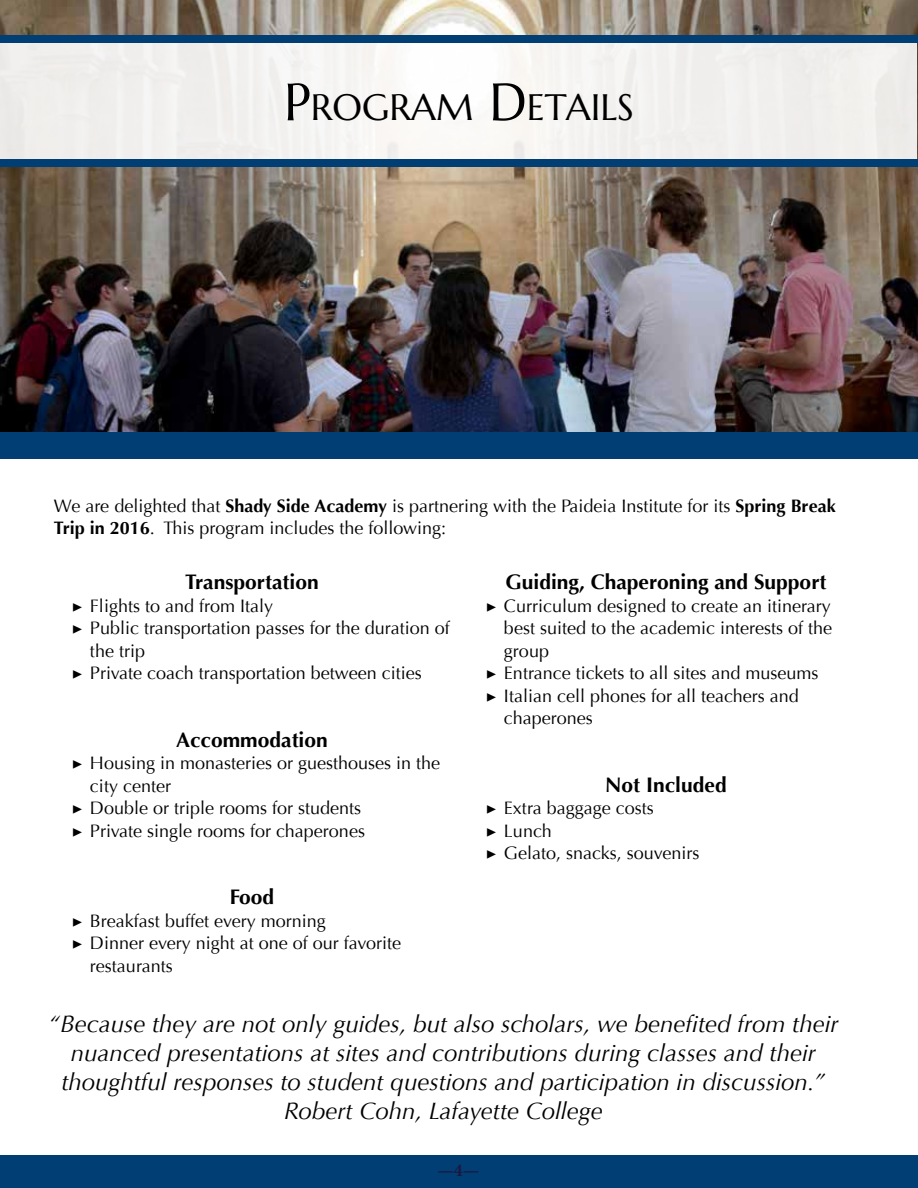
<style>
.page{position:relative;width:918px;height:1188px;background:#fff}
.page>*{position:absolute;margin:0;border:0;box-sizing:border-box;transform-origin:0 0}
.t1{font:36.75px "Marcellus SC";color:#000}
.t2{font:italic 24px/28.8px "Optima";color:#000;text-align:center}
.t3{font:700 21px "Optima";color:#000}
.t4{font:18px/22.5px "Optima";color:#000}
.t5{font:700 18px "Minion Pro";color:#1c1740}
.s1{font-size:52.5px}
.s2{font-weight:700}
.s3{font-family:"Minion Pro"}
</style>
<div class="page">
<div style="left:0;top:0;width:918px;height:459px;background:#003e74"></div>
<div style="left:0;top:1156px;width:918px;height:32px;background:#003e74"></div>
<img style="left:0;top:0;width:918px;height:432px">
<div style="left:0;top:42px;width:917px;height:121px;background:#f2f1f0"></div>
<div style="left:1px;top:159px;width:917px;height:8px;background:#003e74"></div>
<div style="left:0;top:35px;width:918px;height:7px;background:#003e74"></div>
<h1 class="t1" style="left:284px;top:85px;width:352px"><span class="s1">P</span>ROGRAM <span class="s1">D</span> ETAILS</h1>
<p class="t4" style="left:54px;top:496px;width:783px;line-height:21.6px">We are delighted that <span class="s2">Shady Side Academy</span> is partnering with the Paideia Institute for its <span class="s2">Spring Break<br>Trip in 2016</span>. This program includes the following:</p>
<p class="t3" style="left:185px;top:570px;width:135px">Transportation</p>
<p class="t4" style="left:72px;top:595px;width:203px"><span class="s3">▶</span> Flights to and from Italy</p>
<p class="t4" style="left:72px;top:617px;width:379px"><span class="s3">▶</span> Public transportation passes for the duration of</p>
<p class="t4" style="left:90px;top:640px;width:57px">the trip</p>
<p class="t4" style="left:72px;top:662px;width:351px"><span class="s3">▶</span> Private coach transportation between cities</p>
<p class="t3" style="left:176px;top:727px;width:153px">Accommodation</p>
<p class="t4" style="left:72px;top:752px;width:370px"><span class="s3">▶</span> Housing in monasteries or guesthouses in the</p>
<p class="t4" style="left:90px;top:775px;width:83px">city center</p>
<p class="t4" style="left:72px;top:797px;width:291px"><span class="s3">▶</span> Double or triple rooms for students</p>
<p class="t4" style="left:72px;top:820px;width:295px"><span class="s3">▶</span> Private single rooms for chaperones</p>
<p class="t3" style="left:230px;top:885px;width:46px">Food</p>
<p class="t4" style="left:72px;top:910px;width:255px"><span class="s3">▶</span> Breakfast buffet every morning</p>
<p class="t4" style="left:72px;top:932px;width:331px"><span class="s3">▶</span> Dinner every night at one of our favorite</p>
<p class="t4" style="left:90px;top:955px;width:84px">restaurants</p>
<p class="t3" style="left:505px;top:570px;width:323px">Guiding, Chaperoning and Support</p>
<p class="t4" style="left:486px;top:595px;width:346px"><span class="s3">▶</span> Curriculum designed to create an itinerary</p>
<p class="t4" style="left:504px;top:617px;width:330px">best suited to the academic interests of the</p>
<p class="t4" style="left:504px;top:640px;width:47px">group</p>
<p class="t4" style="left:486px;top:662px;width:334px"><span class="s3">▶</span> Entrance tickets to all sites and museums</p>
<p class="t4" style="left:486px;top:685px;width:314px"><span class="s3">▶</span> Italian cell phones for all teachers and</p>
<p class="t4" style="left:504px;top:707px;width:90px">chaperones</p>
<p class="t3" style="left:605px;top:772px;width:123px">Not Included</p>
<p class="t4" style="left:486px;top:797px;width:215px"><span class="s3">▶</span> Extra baggage costs<br><span class="s3">▶</span> Lunch<br><span class="s3">▶</span> Gelato, snacks, souvenirs</p>
<p class="t2" style="left:48px;top:1010px;width:792px">“Because they are not only guides, but also scholars, we benefited from their nuanced presentations at sites and contributions during classes and their thoughtful responses to student questions and participation in discussion.” Robert Cohn, Lafayette College</p>
<p class="t5" style="left:437px;top:1158px;width:44px">—4—</p>
</div>
